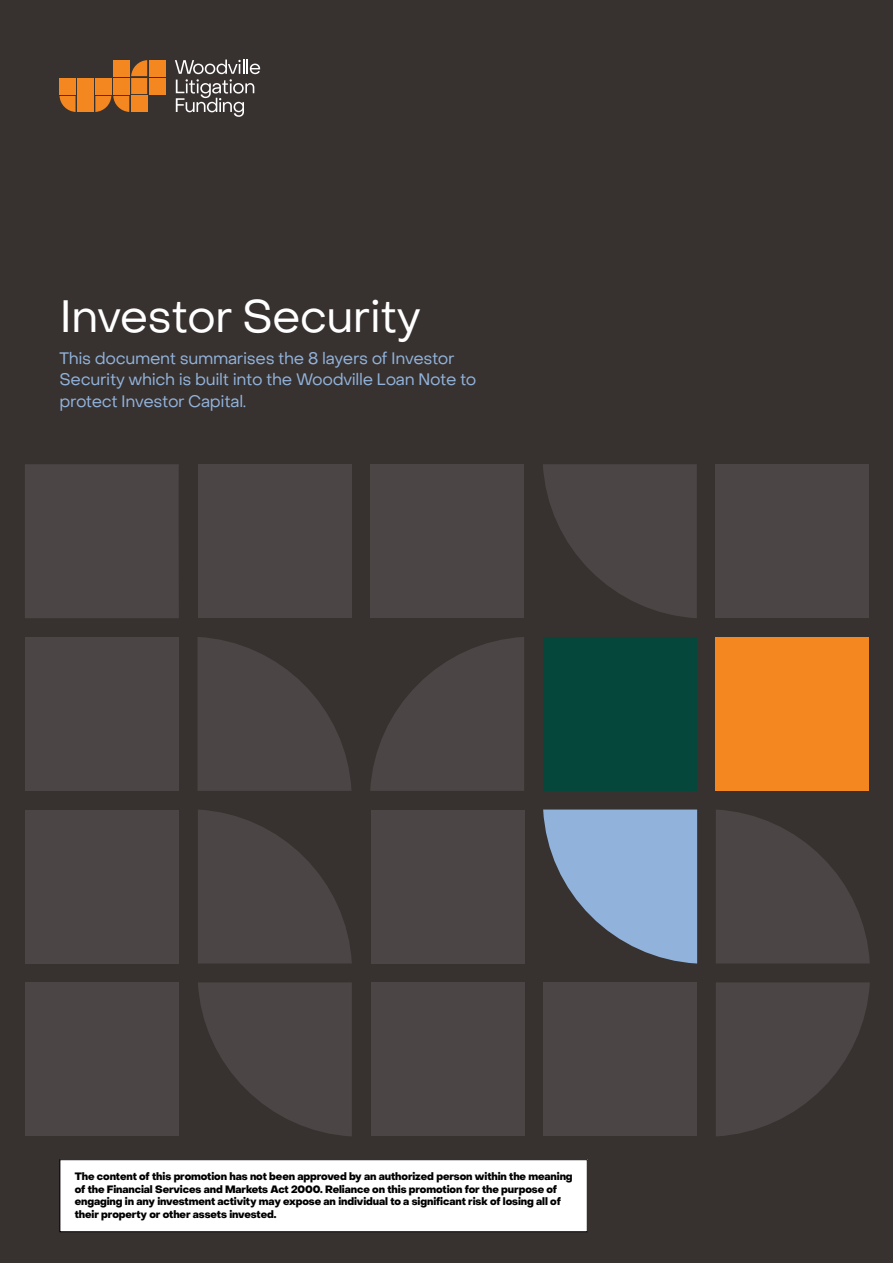
<style>
.page{position:relative;width:893px;height:1263px;background:#373130}
.page>*{position:absolute;margin:0;border:0;box-sizing:border-box;transform-origin:0 0}
.t1{font:45px "PP Object Sans";letter-spacing:-.02em;color:#fff}
.t2{font:16.5px/21.3px "PP Object Sans";letter-spacing:-.02em;color:#91b3db}
.t3{font:800 10.5px/12.6px "PP Object Sans";letter-spacing:-.01em;color:#000}
</style>
<div class="page">
<svg style="left:716px;top:810px;width:154px;height:153px"></svg>
<svg style="left:543px;top:809px;width:154px;height:154px"></svg>
<div style="left:370px;top:809px;width:154px;height:154px;background:#4b4645"></div>
<svg style="left:198px;top:810px;width:154px;height:153px"></svg>
<svg style="left:198px;top:982px;width:154px;height:154px"></svg>
<svg style="left:716px;top:982px;width:154px;height:154px"></svg>
<div style="left:543px;top:982px;width:154px;height:154px;background:#4b4645"></div>
<div style="left:370px;top:982px;width:154px;height:154px;background:#4b4645"></div>
<div style="left:25px;top:809px;width:154px;height:154px;background:#4b4645"></div>
<div style="left:25px;top:982px;width:154px;height:154px;background:#4b4645"></div>
<div style="left:25px;top:464px;width:154px;height:154px;background:#4b4645"></div>
<div style="left:198px;top:464px;width:153px;height:154px;background:#4b4645"></div>
<svg style="left:543px;top:464px;width:154px;height:154px"></svg>
<div style="left:715px;top:464px;width:154px;height:154px;background:#4b4645"></div>
<div style="left:370px;top:464px;width:154px;height:154px;background:#4b4645"></div>
<div style="left:25px;top:637px;width:154px;height:154px;background:#4b4645"></div>
<svg style="left:198px;top:637px;width:153px;height:154px"></svg>
<svg style="left:370px;top:637px;width:154px;height:154px"></svg>
<div style="left:543px;top:637px;width:154px;height:154px;background:#05473b"></div>
<div style="left:715px;top:637px;width:154px;height:154px;background:#f58721"></div>
<svg style="left:60px;top:60px;width:87px;height:52px"></svg>
<div style="left:149px;top:78px;width:16px;height:16px;background:#f58721"></div>
<div style="left:149px;top:60px;width:16px;height:16px;background:#f58721"></div>
<div style="left:113px;top:60px;width:16px;height:16px;background:#f58721"></div>
<svg style="left:175px;top:60px;width:85px;height:57px"></svg>
<div style="left:60px;top:1160px;width:527px;height:72px;background:#fff"></div>
<div style="left:60px;top:1159px;width:528px;height:73px;border:1px solid #000"></div>
<h1 class="t1" style="left:60px;top:289px;width:363px">Investor Security</h1>
<h2 class="t2" style="left:60px;top:348px;width:418px">This document summarises the 8 layers of Investor<br>Security which is built into the Woodville Loan Note to protect Investor Capital.</h2>
<p class="t3" style="left:75px;top:1170px;width:499px">The content of this promotion has not been approved by an authorized person within the meaning of the Financial Services and Markets Act 2000. Reliance on this promotion for the purpose of engaging in any investment activity may expose an individual to a significant risk of losing all of their property or other assets invested.</p>
</div>
